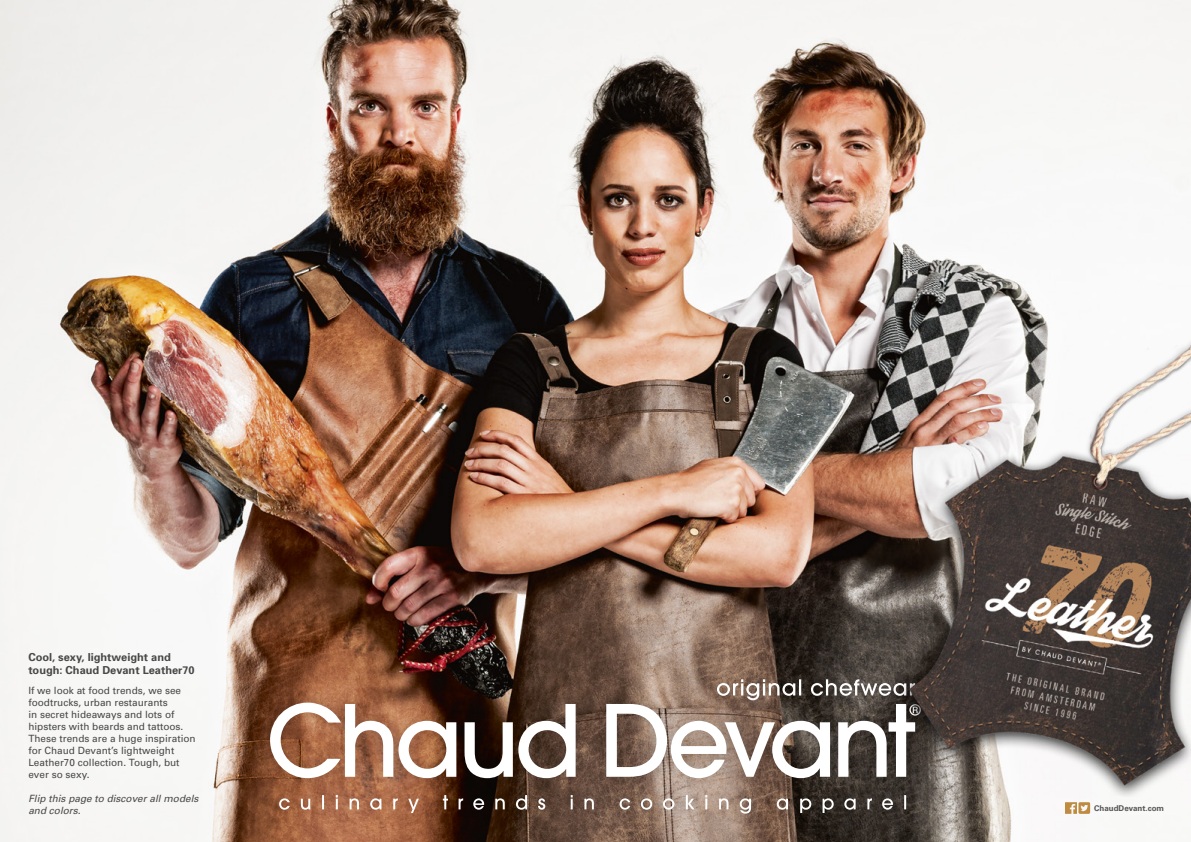
<style>
.page{position:relative;width:1191px;height:842px;background:#fff}
.page>*{position:absolute;margin:0;border:0;box-sizing:border-box;transform-origin:0 0}
.t1{font:700 11px/13.2px "Univers";color:#484847}
.t2{font:10px/12px "Univers";color:#484847}
.t3{font:italic 10px/12px "Univers";color:#484847}
.t4{font:700 8px "Univers LT Std";color:#565655}
</style>
<div class="page">
<img style="left:0;top:0;width:1191px;height:842px">
<div style="left:255px;top:665px;width:680px;height:163px;background:#000;opacity:.2"></div>
<svg style="left:279px;top:795px;width:627px;height:19px;background:#826757"></svg>
<svg style="left:270px;top:703px;width:186px;height:75px"></svg>
<svg style="left:464px;top:704px;width:111px;height:74px"></svg>
<svg style="left:606px;top:679px;width:284px;height:99px"></svg>
<img style="left:890px;top:317px;width:301px;height:479px">
<svg style="left:1065px;top:802px;width:25px;height:12px"></svg>
<p class="t1" style="left:28px;top:650px;width:168px">Cool, sexy, lightweight and tough: Chaud Devant Leather70</p>
<p class="t2" style="left:28px;top:684px;width:169px">If we look at food trends, we see foodtrucks, urban restaurants<br>in secret hideaways and lots of hipsters with beards and tattoos.<br>These trends are a huge inspiration for Chaud Devant’s lightweight<br>Leather70 collection. Tough, but ever so sexy.</p>
<p class="t3" style="left:28px;top:792px;width:172px">Flip this page to discover all models and colors.</p>
<p class="t4" style="left:1094px;top:803px;width:71px">ChaudDevant.com</p>
</div>
